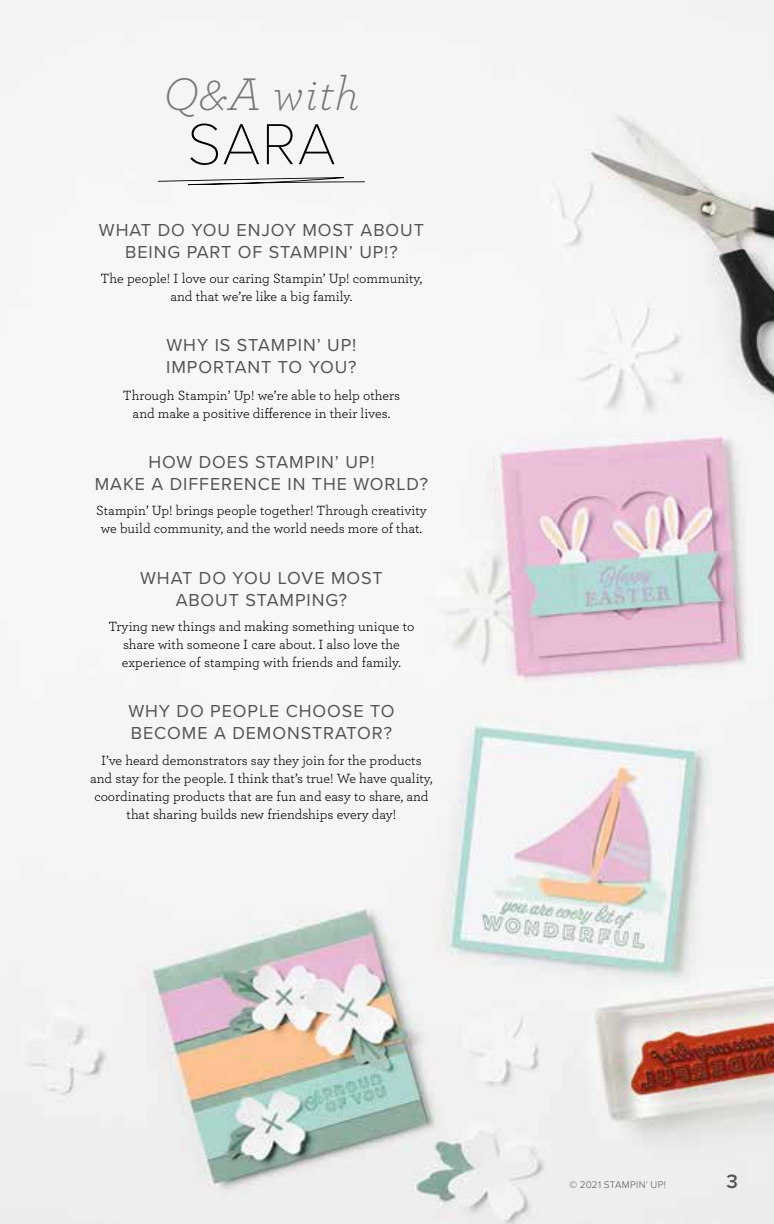
<style>
.page{position:relative;width:774px;height:1224px;background:#fff}
.page>*{position:absolute;margin:0;border:0;box-sizing:border-box;transform-origin:0 0}
.t1{font:100 60px "Proxima Nova T";color:#000}
.t2{font:italic 300 48px "Archer";color:#757777}
.t3{font:600 20px "Proxima Nova";color:#525453}
.t4{font:18px/22px "Proxima Nova";letter-spacing:.05em;color:#525453;text-align:center}
.t5{font:14px/18px "Archer";color:#000;text-align:center}
.t6{font:300 10px "Proxima Nova";letter-spacing:.03em;color:#525453}
.s1{font-family:"Proxima Nova T";font-weight:100}
</style>
<div class="page">
<img style="left:0;top:0;width:774px;height:1224px">
<svg style="left:158px;top:177px;width:207px;height:8px"></svg>
<h2 class="t2" style="left:163px;top:62px;width:198px">Q&amp;A with</h2>
<h1 class="t1" style="left:187px;top:99px;width:150px">SARA</h1>
<p class="t4" style="left:99px;top:218px;width:327px">WHAT DO YOU ENJOY MOST ABOUT<br>BEING PART OF STAMPIN’ UP!?</p>
<p class="t5" style="left:101px;top:269px;width:323px">The people! I love our caring Stampin’ Up! community, and that we’re like a big family.</p>
<p class="t4" style="left:166px;top:334px;width:192px;text-align:left">WHY IS STAMPIN’ UP!<br>IMPORTANT TO YOU?</p>
<p class="t5" style="left:123px;top:385px;width:279px">Through Stampin’ Up! we’re able to help others and make a positive difference in their lives.</p>
<p class="t4" style="left:95px;top:450px;width:335px">HOW DOES STAMPIN’ UP!<br>MAKE A DIFFERENCE IN THE WORLD?</p>
<p class="t5" style="left:96px;top:501px;width:332px">Stampin’ Up! brings people together! Through creativity we build community, and the world needs more of that.</p>
<p class="t4" style="left:140px;top:566px;width:244px">WHAT DO YOU LOVE MOST<br>ABOUT STAMPING?</p>
<p class="t5" style="left:108px;top:617px;width:308px">Trying new things and making something unique to share with someone I care about. I also love the experience of stamping with friends and family.</p>
<p class="t4" style="left:128px;top:700px;width:268px;text-align:left">WHY DO PEOPLE CHOOSE TO<br>BECOME A DEMONSTRATOR?</p>
<p class="t5" style="left:90px;top:751px;width:344px">I’ve heard demonstrators say they join for the products and stay for the people. I think that’s true! We have quality, coordinating products that are fun and easy to share, and that sharing builds new friendships every day!</p>
<p class="t6" style="left:570px;top:1177px;width:98px">© 2021 STAMPIN<span class="s1">'</span> UP!</p>
<h3 class="t3" style="left:727px;top:1166px;width:13px">3</h3>
</div>
